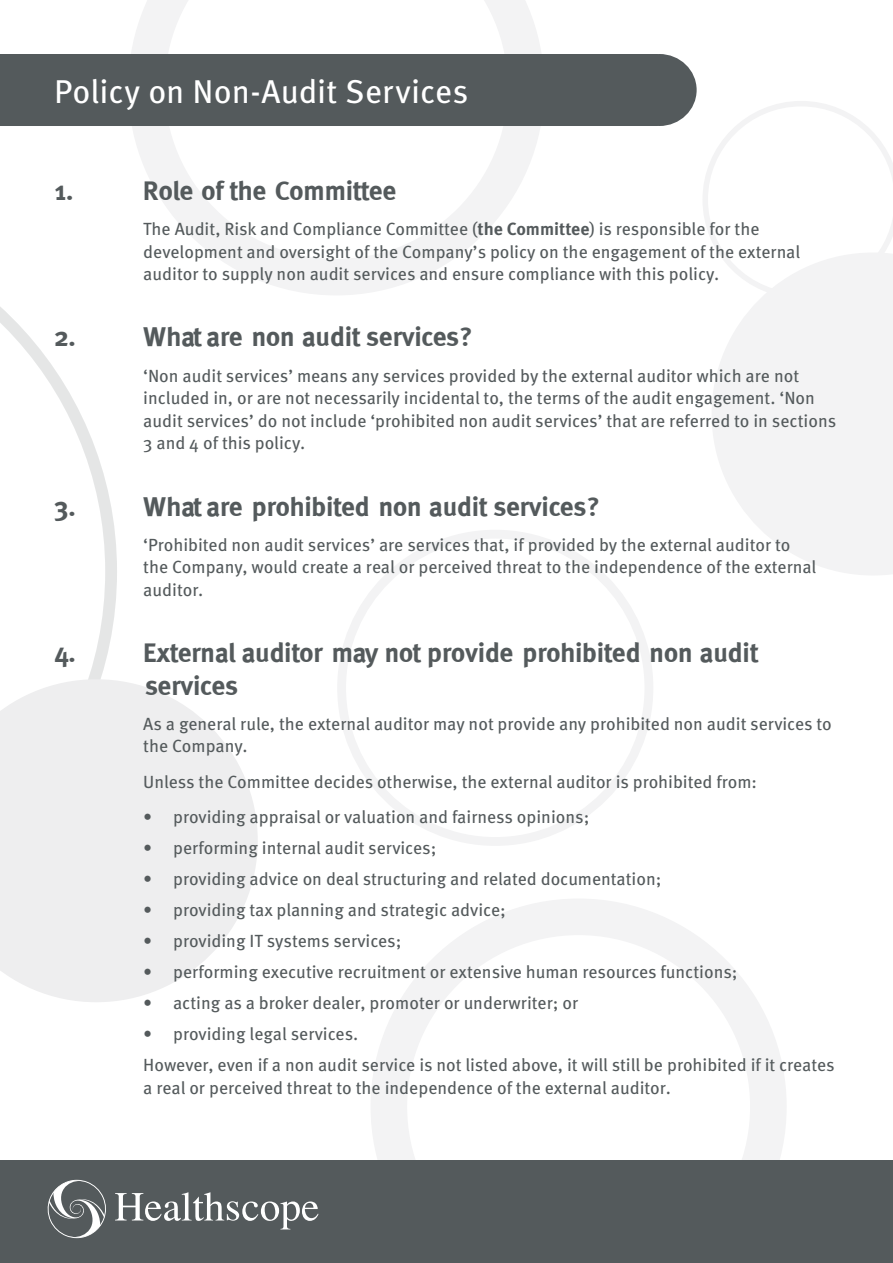
<style>
.page{position:relative;width:893px;height:1263px;background:#fff}
.page>*{position:absolute;margin:0;border:0;box-sizing:border-box;transform-origin:0 0}
.t1{font:33px "Meta OT";color:#fff}
.t2{font:700 27px/32.4px "Meta";color:#545a5c}
.t3{font:17.7px/22.5px "Meta OT";color:#545a5c}
.s1{font-weight:700}
</style>
<div class="page">
<svg style="left:0;top:307px;width:117px;height:372px"></svg>
<div style="left:337px;top:530px;width:316px;height:316px;border:9px solid #f3f3f4;border-radius:50%"></div>
<svg style="left:712px;top:298px;width:181px;height:277px;fill:#f3f3f4"></svg>
<svg style="left:0;top:679px;width:258px;height:323px;fill:#eeeeef"></svg>
<svg style="left:703px;top:101px;width:190px;height:197px"></svg>
<svg style="left:371px;top:899px;width:415px;height:261px"></svg>
<div style="left:0;top:1160px;width:893px;height:103px;background:#545a5c"></div>
<svg style="left:131px;top:0;width:410px;height:295px"></svg>
<svg style="left:47px;top:1179px;width:59px;height:60px"></svg>
<svg style="left:115px;top:1192px;width:203px;height:37px"></svg>
<div style="left:0;top:54px;width:697px;height:72px;background:#545a5c"></div>
<h1 class="t1" style="left:54px;top:72px;width:416px">Policy on Non-Audit Services</h1>
<h2 class="t2" style="left:54px;top:174px;width:21px">1.</h2>
<h2 class="t2" style="left:143px;top:174px;width:254px">Role of the Committee</h2>
<p class="t3" style="left:143px;top:218px;width:658px">The Audit, Risk and Compliance Committee (<span class="s1">the Committee</span>) is responsible for the development and oversight of the Company’s policy on the engagement of the external auditor to supply non audit services and ensure compliance with this policy.</p>
<h2 class="t2" style="left:54px;top:321px;width:23px">2.</h2>
<h2 class="t2" style="left:143px;top:321px;width:331px">What are non audit services?</h2>
<p class="t3" style="left:143px;top:365px;width:694px">‘Non audit services’ means any services provided by the external auditor which are not included in, or are not necessarily incidental to, the terms of the audit engagement. ‘Non audit services’ do not include ‘prohibited non audit services’ that are referred to in sections 3 and 4 of this policy.</p>
<h2 class="t2" style="left:54px;top:490px;width:23px">3.</h2>
<h2 class="t2" style="left:143px;top:490px;width:458px">What are prohibited non audit services?</h2>
<p class="t3" style="left:143px;top:534px;width:675px">‘Prohibited non audit services’ are services that, if provided by the external auditor to the Company, would create a real or perceived threat to the independence of the external auditor.</p>
<h2 class="t2" style="left:54px;top:637px;width:23px">4.</h2>
<h2 class="t2" style="left:143px;top:637px;width:616px">External auditor may not provide prohibited non audit services</h2>
<p class="t3" style="left:143px;top:713px;width:690px">As a general rule, the external auditor may not provide any prohibited non audit services to the Company.</p>
<p class="t3" style="left:143px;top:771px;width:615px">Unless the Committee decides otherwise, the external auditor is prohibited from:</p>
<p class="t3" style="left:143px;top:806px;width:448px">• providing appraisal or valuation and fairness opinions;</p>
<p class="t3" style="left:143px;top:837px;width:295px">• performing internal audit services;</p>
<p class="t3" style="left:143px;top:868px;width:520px">• providing advice on deal structuring and related documentation;</p>
<p class="t3" style="left:143px;top:899px;width:364px">• providing tax planning and strategic advice;</p>
<p class="t3" style="left:143px;top:930px;width:260px">• providing IT systems services;</p>
<p class="t3" style="left:143px;top:961px;width:596px">• performing executive recruitment or extensive human resources functions;</p>
<p class="t3" style="left:143px;top:992px;width:437px">• acting as a broker dealer, promoter or underwriter; or</p>
<p class="t3" style="left:143px;top:1019px;width:693px;line-height:31px">• providing legal services.<br>However, even if a non audit service is not listed above, it will still be prohibited if it creates</p>
<p class="t3" style="left:143px;top:1076px;width:529px">a real or perceived threat to the independence of the external auditor.</p>
</div>
